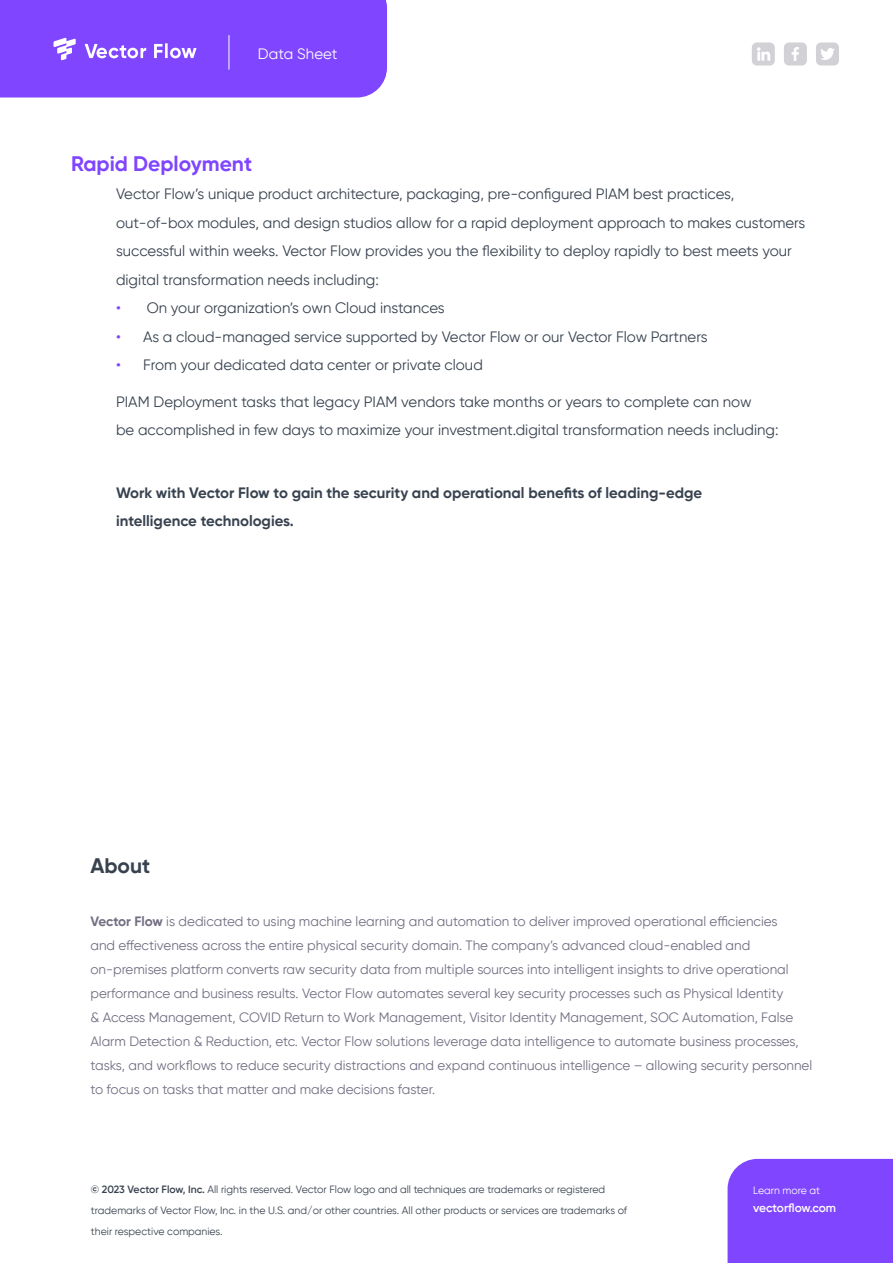
<style>
.page{position:relative;width:893px;height:1263px;background:#fff}
.page>*{position:absolute;margin:0;border:0;box-sizing:border-box;transform-origin:0 0}
.t1{font:700 21px "Gilroy";color:#8045ff}
.t2{font:700 21px "Gilroy";color:#38424f}
.t3{font:15px/28.5px "Gilroy";color:#38424f}
.t4{font:700 15px/28.5px "Gilroy";color:#38424f}
.t5{font:15px "Gilroy";letter-spacing:.01em;color:#fff}
.t6{font:13.5px/24px "Gilroy";color:#736e82}
.t7{font:600 12px "Gilroy";letter-spacing:-.005em;color:#fff}
.t8{font:10.5px/21px "Gilroy";color:#38424f}
.t9{font:10.5px "Gilroy";color:#fff}
.s1{font-weight:500;color:#8045ff}
.s2{font-weight:700}
.s3{font-weight:600}
</style>
<div class="page">
<div style="left:728px;top:1159px;width:165px;height:104px;background:#8045ff"></div>
<div style="left:0;top:0;width:387px;height:98px;background:#8045ff"></div>
<hr style="left:229px;top:35px;width:1px;height:35px;background:#fff">
<svg style="left:816px;top:42px;width:23px;height:24px"></svg>
<svg style="left:784px;top:42px;width:23px;height:24px"></svg>
<svg style="left:752px;top:42px;width:23px;height:24px"></svg>
<p class="t5" style="left:258px;top:44px;width:81px">Data Sheet</p>
<h1 class="t1" style="left:71px;top:150px;width:183px">Rapid Deployment</h1>
<p class="t3" style="left:116px;top:179px;width:691px">Vector Flow’s unique product architecture, packaging, pre-configured PIAM best practices, out-of-box modules, and design studios allow for a rapid deployment approach to makes customers successful within weeks. Vector Flow provides you the flexibility to deploy rapidly to best meets your digital transformation needs including:</p>
<p class="t3" style="left:116px;top:293px;width:330px"><span class="s1">•</span> On your organization’s own Cloud instances</p>
<p class="t3" style="left:116px;top:322px;width:593px"><span class="s1">•</span> As a cloud-managed service supported by Vector Flow or our Vector Flow Partners</p>
<p class="t3" style="left:116px;top:350px;width:368px"><span class="s1">•</span> From your dedicated data center or private cloud</p>
<p class="t3" style="left:116px;top:387px;width:664px">PIAM Deployment tasks that legacy PIAM vendors take months or years to complete can now<br>be accomplished in few days to maximize your investment.digital transformation needs including:</p>
<p class="t4" style="left:116px;top:478px;width:588px">Work with Vector Flow to gain the security and operational benefits of leading-edge intelligence technologies.</p>
<h1 class="t2" style="left:90px;top:852px;width:61px">About</h1>
<p class="t6" style="left:90px;top:909px;width:723px"><span class="s2">Vector Flow</span> is dedicated to using machine learning and automation to deliver improved operational efficiencies<br>and effectiveness across the entire physical security domain. The company’s advanced cloud-enabled and on-premises platform converts raw security data from multiple sources into intelligent insights to drive operational performance and business results. Vector Flow automates several key security processes such as Physical Identity<br>&amp; Access Management, COVID Return to Work Management, Visitor Identity Management, SOC Automation, False Alarm Detection &amp; Reduction, etc. Vector Flow solutions leverage data intelligence to automate business processes, tasks, and workflows to reduce security distractions and expand continuous intelligence – allowing security personnel to focus on tasks that matter and make decisions faster.</p>
<p class="t8" style="left:91px;top:1179px;width:538px"><span class="s3">© 2023 Vector Flow, Inc.</span> All rights reserved. Vector Flow logo and all techniques are trademarks or registered trademarks of Vector Flow, Inc. in the U.S. and/or other countries. All other products or services are trademarks of their respective companies.</p>
<p class="t9" style="left:753px;top:1184px;width:69px">Learn more at</p>
<p class="t7" style="left:753px;top:1200px;width:84px">vectorflow.com</p>
</div>
